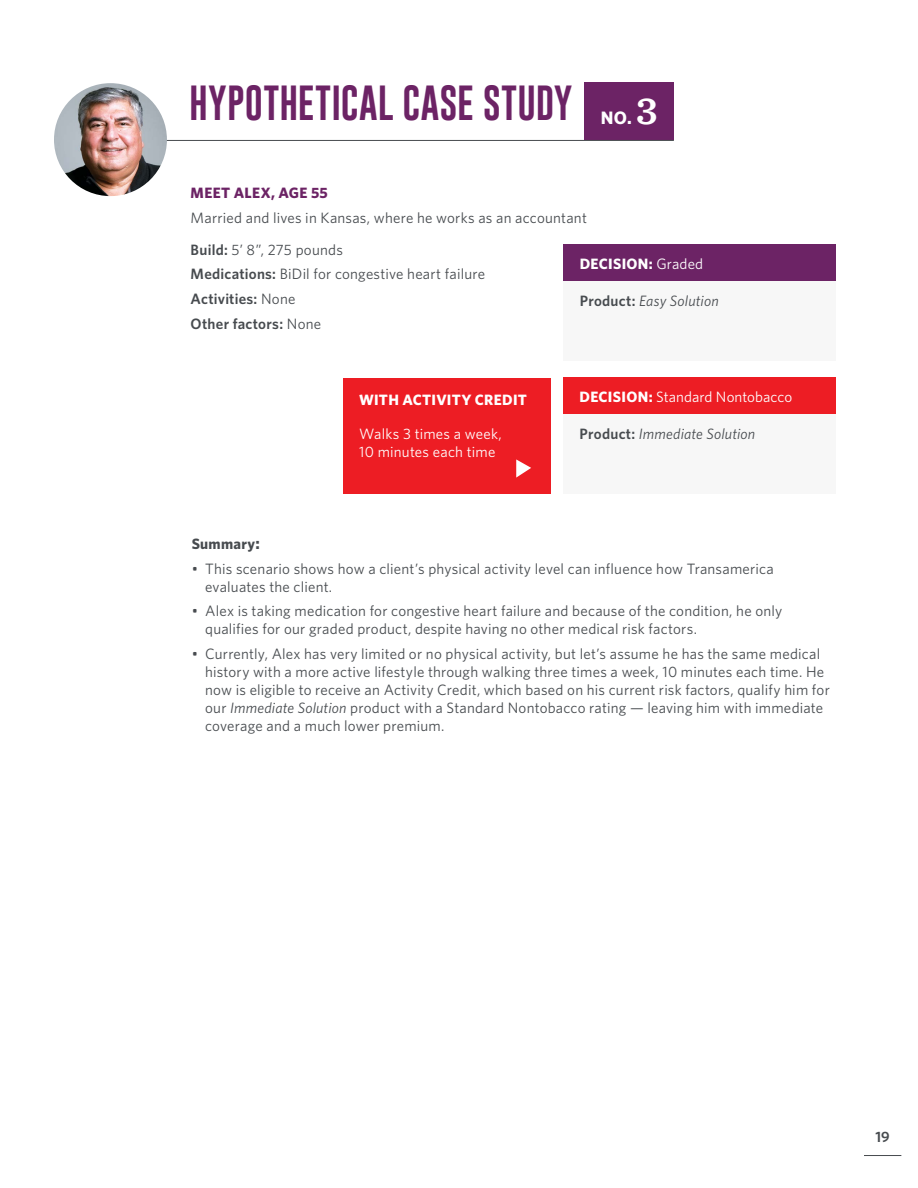
<style>
.page{position:relative;width:918px;height:1188px;background:#fff}
.page>*{position:absolute;margin:0;border:0;box-sizing:border-box;transform-origin:0 0}
.t1{font:36px "Gobold";letter-spacing:.005em;color:#6c2365}
.t2{font:700 18px "Whitney";color:#fff}
.t3{font:15px/18px "Whitney";letter-spacing:.015em;color:#474b4f}
.t4{font:15px/18px "Whitney";letter-spacing:.01em;color:#fff}
.t5{font:italic 15px "Whitney";letter-spacing:.01em;color:#474b4f}
.t6{font:700 15px "Whitney";letter-spacing:.02em;color:#fff}
.t7{font:700 15px "Whitney";letter-spacing:.02em;color:#6c2365}
.t8{font:700 15px "Whitney";letter-spacing:.02em;color:#474b4f}
.t9{font:600 15px "Whitney";color:#474b4f}
.s1{font-family:"Sentinel";font-weight:600;font-size:39.45px}
.s2{font-weight:600}
.s3{font-weight:400}
.s4{font-weight:600;font-style:normal}
.s5{font-weight:700}
.s6{font-size:16.5px}
.s7{font-style:italic}
</style>
<div class="page">
<div style="left:585px;top:83px;width:89px;height:57px;background:#6c2365"></div>
<hr style="left:864px;top:1155px;width:37px;height:1px;background:#474b4f">
<hr style="left:108px;top:140px;width:566px;height:1px;background:#474b4f">
<img style="left:54px;top:83px;width:113px;height:113px;border-radius:56px">
<div style="left:564px;top:245px;width:272px;height:116px;background:#f7f7f7"></div>
<div style="left:564px;top:244px;width:272px;height:36px;background:#6c2365"></div>
<div style="left:564px;top:378px;width:272px;height:116px;background:#f7f7f7"></div>
<div style="left:564px;top:377px;width:272px;height:36px;background:#ed1d24"></div>
<div style="left:343px;top:378px;width:208px;height:116px;background:#ed1d24"></div>
<svg style="left:516px;top:459px;width:15px;height:19px"></svg>
<h1 class="t1" style="left:189px;top:80px;width:385px">HYPOTHETICAL CASE STUDY</h1>
<p class="t2" style="left:601px;top:106px;width:59px">NO. <span class="s1">3</span></p>
<p class="t7" style="left:191px;top:183px;width:139px">MEET ALEX, AGE 55</p>
<p class="t3" style="left:191px;top:202px;width:398px;line-height:31.5px">Married and lives in Kansas, where he works as an accountant<br><span class="s2">Build:</span> 5’ 8”, 275 pounds</p>
<p class="t3" style="left:191px;top:261px;width:296px;line-height:24.8px"><span class="s2">Medications:</span> BiDil for congestive heart failure<br><span class="s2">Activities:</span> None<br><span class="s2">Other factors:</span> None</p>
<p class="t6" style="left:580px;top:253px;width:125px">DECISION: <span class="s3">Graded</span></p>
<p class="t5" style="left:580px;top:291px;width:141px"><span class="s4">Product:</span> Easy Solution</p>
<p class="t6" style="left:359px;top:390px;width:169px">WITH ACTIVITY CREDIT</p>
<p class="t4" style="left:359px;top:424px;width:144px">Walks 3 times a week,<br>10 minutes each time</p>
<p class="t4" style="left:580px;top:387px;width:214px"><span class="s5">DECISION:</span> Standard Nontobacco</p>
<p class="t5" style="left:580px;top:423px;width:177px"><span class="s4">Product:</span> Immediate Solution</p>
<p class="t8" style="left:192px;top:534px;width:70px">Summary<span class="s6">:</span></p>
<p class="t3" style="left:205px;top:559px;width:570px;text-indent:-14px">• This scenario shows how a client’s physical activity level can influence how Transamerica evaluates the client.</p>
<p class="t3" style="left:205px;top:602px;width:579px;text-indent:-14px">• Alex is taking medication for congestive heart failure and because of the condition, he only qualifies for our graded product, despite having no other medical risk factors.</p>
<p class="t3" style="left:205px;top:645px;width:626px;text-indent:-14px">• Currently, Alex has very limited or no physical activity, but let’s assume he has the same medical history with a more active lifestyle through walking three times a week, 10 minutes each time. He now is eligible to receive an Activity Credit, which based on his current risk factors, qualify him for our <span class="s7">Immediate Solution</span> product with a Standard Nontobacco rating — leaving him with immediate coverage and a much lower premium.</p>
<p class="t9" style="left:876px;top:1126px;width:16px">19</p>
</div>
